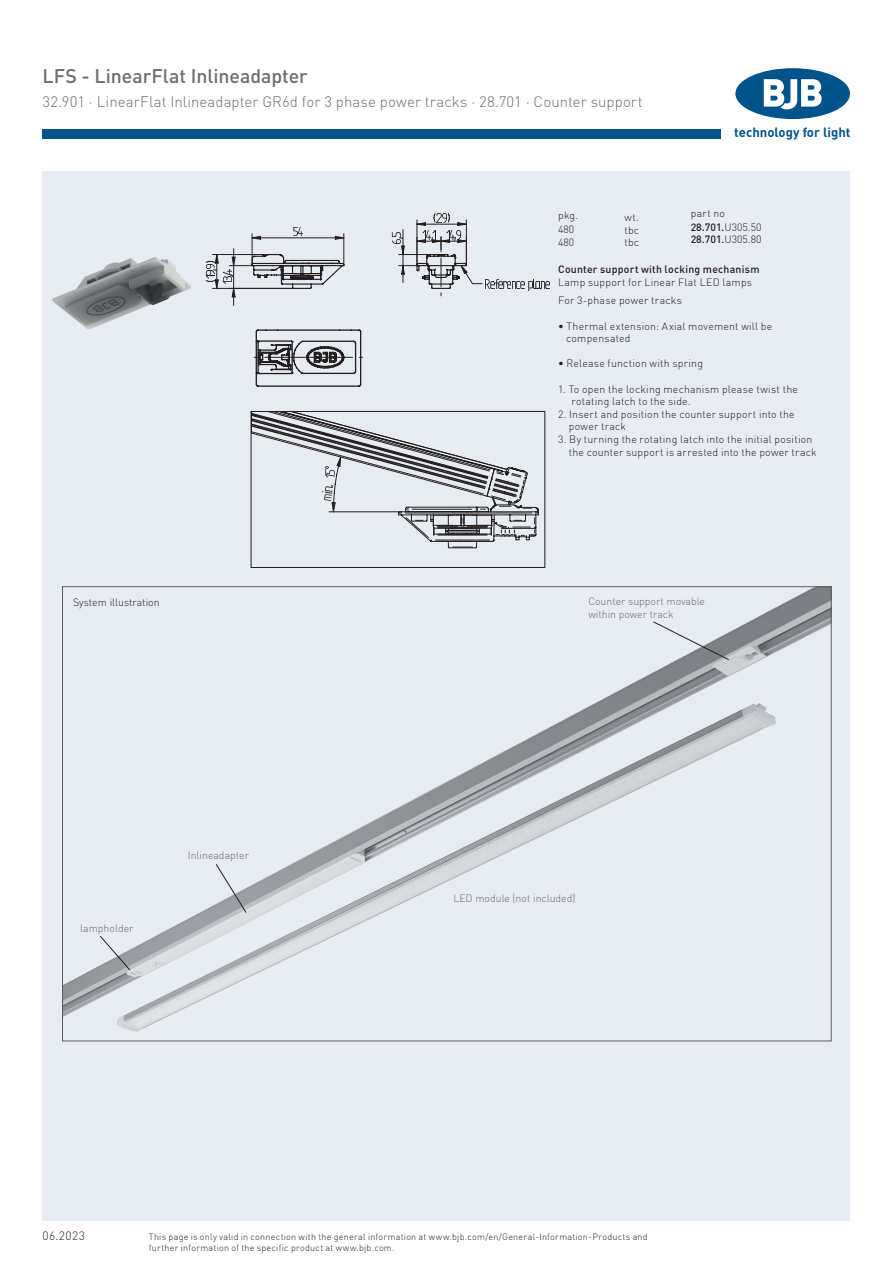
<style>
.page{position:relative;width:893px;height:1263px;background:#fff}
.page>*{position:absolute;margin:0;border:0;box-sizing:border-box;transform-origin:0 0}
.t1{font:500 19.5px "DINOT";color:#6c6d70}
.t2{font:300 15px "DIN";letter-spacing:.005em;color:#6c6d70}
.t3{font:700 13.2px "DIN";color:#01548b}
.t4{font:300 12px "DIN";letter-spacing:.035em;color:#231f20}
.t5{font:300 10.5px/12.6px "DIN";letter-spacing:.02em;color:#231f20}
.t6{font:300 10.5px/12.6px "DIN";color:#6c6d70}
.t7{font:500 10.5px "DIN";letter-spacing:.025em;color:#231f20}
.t8{font:300 10.5px "DINOT";color:#231f20}
.t9{font:300 9px/10.9px "DIN";letter-spacing:.025em;color:#231f20}
.s1{font-family:"DINOT"}
.s2{font-weight:500}
</style>
<div class="page">
<div style="left:43px;top:171px;width:807px;height:1049px;background:#e7ebf2"></div>
<div style="left:735px;top:68px;width:115px;height:51px;background:#01548b;border-radius:50%"></div>
<svg style="left:764px;top:79px;width:58px;height:30px"></svg>
<div style="left:43px;top:129px;width:678px;height:9px;background:#01548b"></div>
<img style="left:64px;top:588px;width:766px;height:444px">
<svg style="left:653px;top:622px;width:76px;height:38px"></svg>
<svg style="left:100px;top:936px;width:30px;height:34px"></svg>
<svg style="left:216px;top:864px;width:30px;height:49px"></svg>
<img style="left:52px;top:257px;width:139px;height:73px">
<svg style="left:205px;top:213px;width:344px;height:93px"></svg>
<svg style="left:253px;top:413px;width:286px;height:135px"></svg>
<div style="left:251px;top:411px;width:294px;height:156px;border:1px solid #231f20"></div>
<svg style="left:253px;top:329px;width:110px;height:58px"></svg>
<h1 class="t1" style="left:43px;top:63px;width:267px">LFS - LinearFlat Inlineadapter</h1>
<h2 class="t2" style="left:43px;top:92px;width:602px">32.901 <span class="s1">·</span> LinearFlat Inlineadapter GR6d for 3 phase power tracks <span class="s1">· 28.701 ·</span> Counter support</h2>
<p class="t5" style="left:558px;top:208px;width:22px;line-height:14.2px">pkg.<br>480</p>
<p class="t5" style="left:558px;top:235px;width:18px">480</p>
<p class="t5" style="left:624px;top:211px;width:16px;text-align:justify">wt. tbc tbc</p>
<p class="t3" style="left:734px;top:124px;width:118px">technology for light</p>
<p class="t5" style="left:691px;top:207px;width:72px">part no<br><span class="s2">28.701.</span>U305.50<br><span class="s2">28.701.</span>U305.80</p>
<p class="t8" style="left:73px;top:595px;width:88px">System illustration</p>
<p class="t6" style="left:80px;top:922px;width:55px">lampholder</p>
<p class="t6" style="left:188px;top:848px;width:63px">Inlineadapter</p>
<p class="t7" style="left:558px;top:263px;width:203px">Counter support with locking mechanism</p>
<p class="t5" style="left:558px;top:273px;width:196px;line-height:18.5px">Lamp support for Linear Flat LED lamps<br>For 3-phase power tracks</p>
<p class="t5" style="left:566px;top:319px;width:208px;text-indent:-8px">• Thermal extension: Axial movement will be compensated</p>
<p class="t5" style="left:558px;top:357px;width:146px">• Release function with spring</p>
<p class="t5" style="left:571px;top:382px;width:228px;text-indent:-13px">1. To open the locking mechanism please twist the rotating latch to the side.</p>
<p class="t5" style="left:569px;top:408px;width:227px;text-indent:-11px">2. Insert and position the counter support into the power track</p>
<p class="t5" style="left:569px;top:433px;width:249px;text-indent:-11px">3. By turning the rotating latch into the initial position the counter support is arrested into the power track</p>
<p class="t6" style="left:588px;top:595px;width:118px">Counter support movable within power track</p>
<p class="t6" style="left:453px;top:892px;width:124px">LED module (not included)</p>
<p class="t4" style="left:43px;top:1229px;width:44px">06.2023</p>
<p class="t9" style="left:149px;top:1231px;width:500px">This page is only valid in connection with the general information at www.bjb.com/en/General-Information-Products and further information of the specific product at www.bjb.com.</p>
</div>
